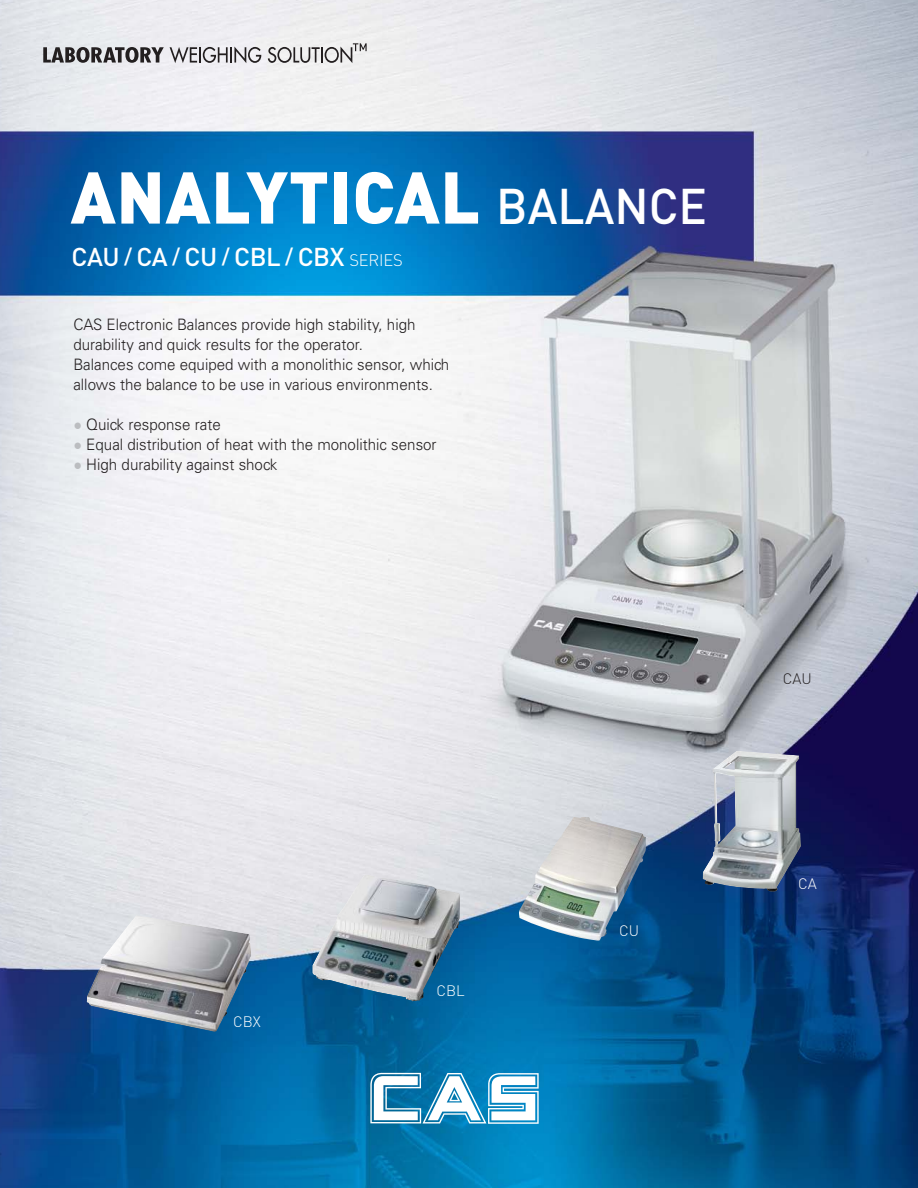
<style>
.page{position:relative;width:918px;height:1188px;background:#fff}
.page>*{position:absolute;margin:0;border:0;box-sizing:border-box;transform-origin:0 0}
.t1{font:900 72px "DIN Pro";letter-spacing:.01em;color:#fff;scale:.96 1}
.t2{font:500 25.5px "DIN Pro";letter-spacing:-.015em;color:#fff}
.t3{font:300 15.75px/20.1px "Univers LT Std";color:#231f20;scale:.96 1}
.t4{font:300 15px "DIN Pro";color:#fff}
.t5{font:300 15px "DIN Pro";color:#231f20}
.s1{font-weight:500;font-size:49.5px}
.s2{font-size:21px}
.s3{font-weight:300;font-size:16.5px}
.s4{font-family:"Arial Narrow";font-weight:400;font-size:15px;color:#bbbdc0}
</style>
<div class="page">
<img style="left:0;top:0;width:918px;height:1188px">
<svg style="left:370px;top:1073px;width:169px;height:51px"></svg>
<svg style="left:43px;top:47px;width:121px;height:16px;background:#7e7c7f"></svg>
<svg style="left:170px;top:47px;width:91px;height:16px"></svg>
<svg style="left:268px;top:43px;width:99px;height:20px"></svg>
<img style="left:312px;top:873px;width:149px;height:129px">
<img style="left:519px;top:818px;width:127px;height:123px">
<img style="left:86px;top:915px;width:165px;height:118px">
<img style="left:703px;top:751px;width:98px;height:141px">
<h1 class="t1" style="left:71px;top:172px;width:665px">ANALYTICAL <span class="s1">BALANCE</span></h1>
<h2 class="t2" style="left:72px;top:248px;width:333px">CAU <span class="s2">/</span> CA <span class="s2">/</span> CU <span class="s2">/</span> CBL <span class="s2">/</span> CBX <span class="s3">SERIES</span></h2>
<p class="t3" style="left:73px;top:315px;width:393px">CAS Electronic Balances provide high stability, high durability and quick results for the operator.<br>Balances come equiped with a monolithic sensor, which allows the balance to be use in various environments.</p>
<p class="t3" style="left:73px;top:416px;width:155px"><span class="s4">●</span> Quick response rate</p>
<p class="t3" style="left:73px;top:436px;width:380px"><span class="s4">●</span> Equal distribution of heat with the monolithic sensor</p>
<p class="t3" style="left:73px;top:456px;width:214px"><span class="s4">●</span> High durability against shock</p>
<p class="t4" style="left:233px;top:1016px;width:29px">CBX</p>
<p class="t4" style="left:436px;top:985px;width:30px">CBL</p>
<p class="t4" style="left:619px;top:925px;width:21px">CU</p>
<p class="t5" style="left:783px;top:673px;width:30px">CAU</p>
<p class="t4" style="left:798px;top:878px;width:20px">CA</p>
</div>
